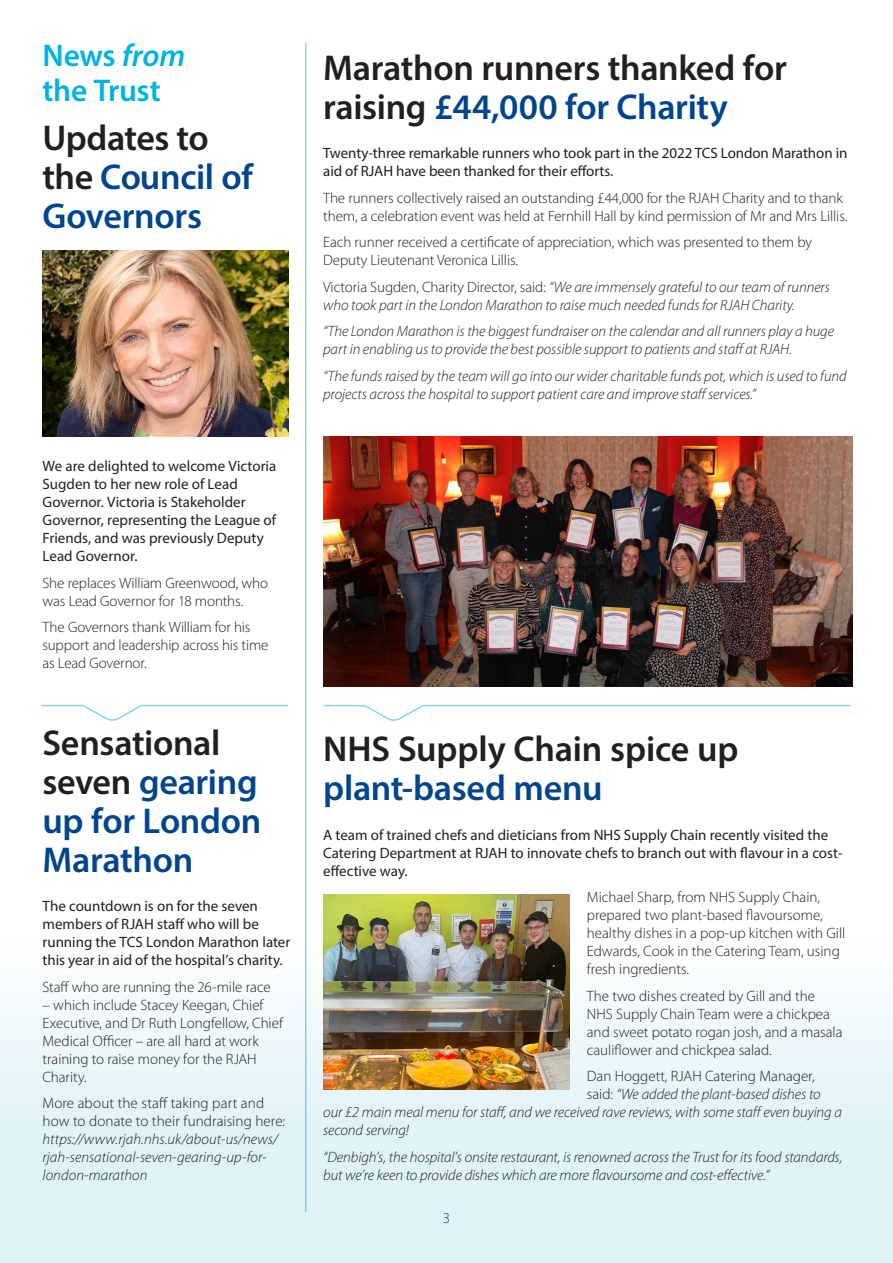
<style>
.page{position:relative;width:893px;height:1263px;background:#fff}
.page>*{position:absolute;margin:0;border:0;box-sizing:border-box;transform-origin:0 0}
.t1{font:600 36px/39px "Myriad Pro";letter-spacing:-.01em;color:#231f20}
.t2{font:600 36px/39px "Myriad Pro";letter-spacing:-.01em;color:#01468c}
.t3{font:600 31.5px/34.5px "Myriad Pro";letter-spacing:-.01em;color:#00b3dc}
.t4{font:italic 300 15px/18px "Myriad Pro";letter-spacing:-.005em;color:#231f20}
.t5{font:300 15px/18px "Myriad Pro";letter-spacing:-.005em;color:#231f20}
.t6{font:15px/18px "Myriad Pro";color:#231f20}
.t7{font:300 15px "Myriad Pro";color:#01468c}
.s1{font-style:italic}
.s2{color:#231f20}
.s3{font-style:normal}
.s4{color:#01468c}
</style>
<div class="page">
<div style="left:0;top:858px;width:893px;height:405px;background:linear-gradient(to bottom,#fff,#d7f0f8)"></div>
<hr style="left:305px;top:42px;width:1px;height:1170px;background:#00b3dc">
<svg style="left:41px;top:704px;width:248px;height:17px"></svg>
<svg style="left:323px;top:704px;width:528px;height:17px"></svg>
<img style="left:43px;top:251px;width:245px;height:185px">
<img style="left:324px;top:436px;width:528px;height:251px">
<img style="left:323px;top:894px;width:247px;height:196px">
<p class="t3" style="left:43px;top:37px;width:144px">News <span class="s1">from </span>the Trust</p>
<p class="t2" style="left:43px;top:118px;width:212px"><span class="s2">Updates to the</span> Council of<br>Governors</p>
<p class="t6" style="left:43px;top:457px;width:235px">We are delighted to welcome Victoria<br>Sugden to her new role of Lead<br>Governor. Victoria is Stakeholder<br>Governor, representing the League of<br>Friends, and was previously Deputy<br>Lead Governor.</p>
<p class="t5" style="left:43px;top:573px;width:227px">She replaces William Greenwood, who was Lead Governor for 18 months.</p>
<p class="t5" style="left:43px;top:618px;width:228px">The Governors thank William for his support and leadership across his time as Lead Governor.</p>
<p class="t2" style="left:43px;top:722px;width:220px"><span class="s2">Sensational seven</span> gearing up for London<br>Marathon</p>
<p class="t6" style="left:43px;top:897px;width:249px">The countdown is on for the seven members of RJAH staff who will be running the TCS London Marathon later this year in aid of the hospital’s charity.</p>
<p class="t5" style="left:43px;top:978px;width:230px">Staff who are running the 26-mile race</p>
<p class="t5" style="left:43px;top:996px;width:242px">– which include Stacey Keegan, Chief<br>Executive, and Dr Ruth Longfellow, Chief<br>Medical Officer – are all hard at work training to raise money for the RJAH<br>Charity.</p>
<p class="t4" style="left:43px;top:1094px;width:244px"><span class="s3">More about the staff taking part and how to donate to their fundraising here: </span>https://www.rjah.nhs.uk/about-us/news/ rjah-sensational-seven-gearing-up-for&shy;london-marathon</p>
<p class="t1" style="left:323px;top:48px;width:465px">Marathon runners thanked for raising <span class="s4">£44,000 for Charity</span></p>
<p class="t6" style="left:323px;top:144px;width:526px">Twenty-three remarkable runners who took part in the 2022 TCS London Marathon in aid of RJAH have been thanked for their efforts.</p>
<p class="t5" style="left:323px;top:189px;width:526px">The runners collectively raised an outstanding £44,000 for the RJAH Charity and to thank them, a celebration event was held at Fernhill Hall by kind permission of Mr and Mrs Lillis.</p>
<p class="t5" style="left:323px;top:233px;width:490px">Each runner received a certificate of appreciation, which was presented to them by<br>Deputy Lieutenant Veronica Lillis.</p>
<p class="t4" style="left:323px;top:278px;width:508px"><span class="s3">Victoria Sugden, Charity Director, said:</span> “We are immensely grateful to our team of runners who took part in the London Marathon to raise much needed funds for RJAH Charity.</p>
<p class="t4" style="left:323px;top:322px;width:512px">“The London Marathon is the biggest fundraiser on the calendar and all runners play a huge part in enabling us to provide the best possible support to patients and staff at RJAH.</p>
<p class="t4" style="left:323px;top:367px;width:525px">“The funds raised by the team will go into our wider charitable funds pot, which is used to fund projects across the hospital to support patient care and improve staff services.”</p>
<p class="t1" style="left:323px;top:729px;width:417px">NHS Supply Chain spice up <span class="s4">plant-based menu</span></p>
<p class="t6" style="left:323px;top:825px;width:521px">A team of trained chefs and dieticians from NHS Supply Chain recently visited the<br>Catering Department at RJAH to innovate chefs to branch out with flavour in a cost&shy;effective way.</p>
<p class="t5" style="left:587px;top:888px;width:260px">Michael Sharp, from NHS Supply Chain, prepared two plant-based flavoursome, healthy dishes in a pop-up kitchen with Gill Edwards, Cook in the Catering Team, using fresh ingredients.</p>
<p class="t5" style="left:587px;top:986px;width:257px">The two dishes created by Gill and the NHS Supply Chain Team were a chickpea and sweet potato rogan josh, and a masala cauliflower and chickpea salad.</p>
<p class="t5" style="left:587px;top:1067px;width:229px">Dan Hoggett, RJAH Catering Manager,</p>
<p class="t4" style="left:587px;top:1085px;width:235px"><span class="s3">said:</span> “We added the plant-based dishes to</p>
<p class="t4" style="left:323px;top:1103px;width:520px">our £2 main meal menu for staff, and we received rave reviews, with some staff even buying a</p>
<p class="t4" style="left:323px;top:1121px;width:88px">second serving!</p>
<p class="t4" style="left:323px;top:1147px;width:521px">“Denbigh’s, the hospital’s onsite restaurant, is renowned across the Trust for its food standards, but we’re keen to provide dishes which are more flavoursome and cost-effective.”</p>
<p class="t7" style="left:443px;top:1209px;width:9px">3</p>
</div>
